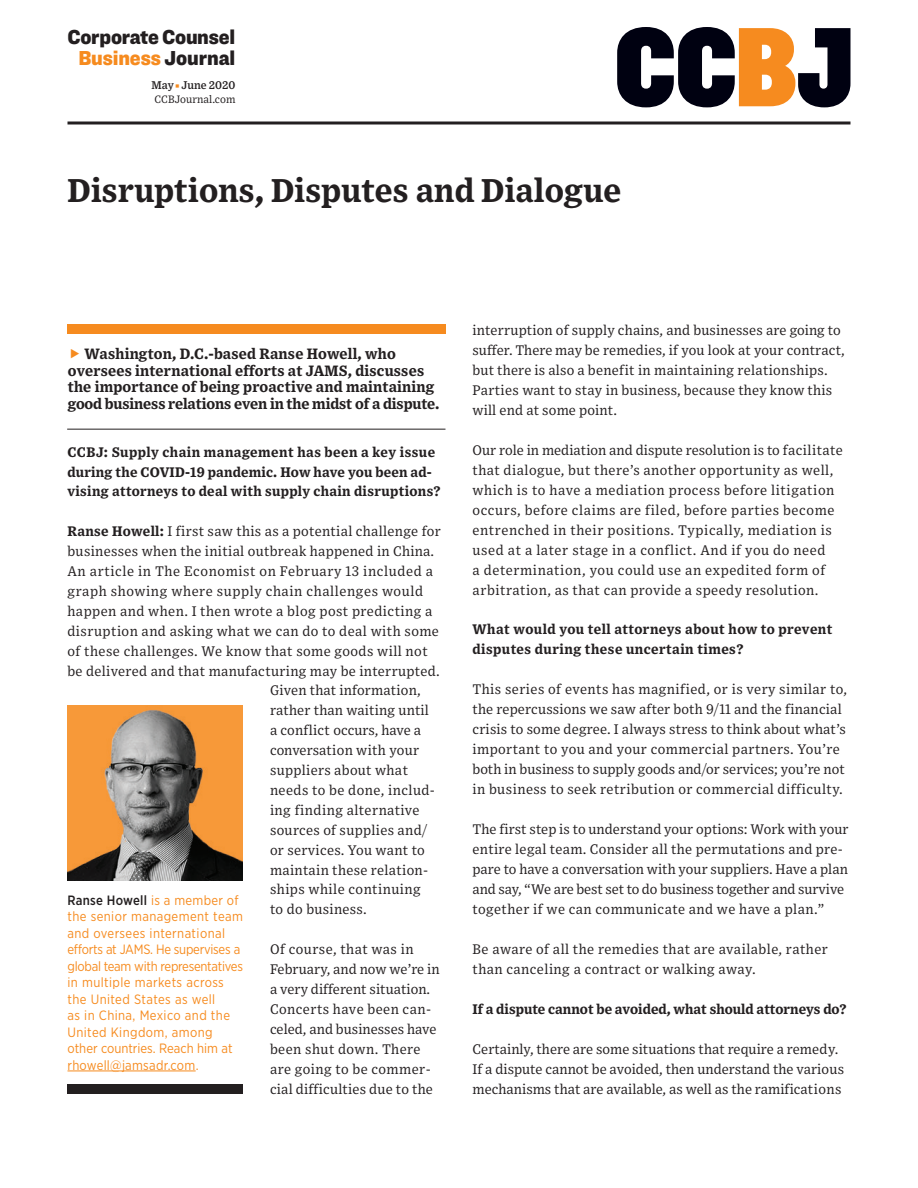
<style>
.page{position:relative;width:918px;height:1188px;background:#fff}
.page>*{position:absolute;margin:0;border:0;box-sizing:border-box;transform-origin:0 0}
.Article_Headline_1{font:700 33px "Exchange";letter-spacing:.005em;color:#231f20}
.t1{font:900 21px/21.1px "Ringside Narrow";letter-spacing:-.01em;color:#231f20;text-align:center}
.CCBJ-FastTakes_Hed{font:700 15px/16.5px "Exchange";letter-spacing:.01em;color:#231f20}
.Paragraph{font:13.8px/20px "Exchange";letter-spacing:.02em;color:#231f20}
.Paragraph-2{font:13.8px/20px "Exchange";letter-spacing:.04em;color:#231f20}
.Paragraph-3{font:13.8px/20px "Exchange";color:#231f20}
.Paragraph-4{font:700 13.8px/20px "Exchange";letter-spacing:.02em;color:#231f20}
.Paragraph-5{font:700 13.8px "Exchange";color:#231f20}
.t2{font:13.5px/16.5px "Gotham Narrow";letter-spacing:.025em;color:#f68b1f}
.t3{font:13.5px "Gotham Narrow";letter-spacing:-.02em;color:#f68b1f}
.t4{font:500 11.25px "Exchange";color:#231f20}
.t5{font:10.8px "Exchange";color:#231f20}
.s1{color:#f68b1f}
.s2{font-weight:700}
.s3{font-weight:500;color:#231f20}
</style>
<div class="page">
<hr style="left:68px;top:122px;width:782px;height:2px;background:#231f20">
<svg style="left:617px;top:27px;width:233px;height:80px"></svg>
<div style="left:67px;top:324px;width:379px;height:9px;background:#f68b1f"></div>
<hr style="left:67px;top:429px;width:378px;height:1px;background:#231f20">
<hr style="left:68px;top:1071px;width:128px;height:1px;background:#f68b1f">
<div style="left:68px;top:1084px;width:175px;height:10px;background:#231f20"></div>
<img style="left:68px;top:705px;width:175px;height:175px">
<p class="t1" style="left:68px;top:26px;width:169px">Corporate Counsel<br><span class="s1">Business</span> Journal</p>
<p class="t4" style="left:151px;top:77px;width:85px">May <span class="s1">○</span> June 2020</p>
<p class="t5" style="left:155px;top:91px;width:82px">CCBJournal.com</p>
<p class="Article_Headline_1" style="left:68px;top:164px;width:555px">Disruptions, Disputes and Dialogue</p>
<p class="CCBJ-FastTakes_Hed" style="left:68px;top:345px;width:373px;text-indent:17px">Washington, D.C.-based Ranse Howell, who oversees international efforts at JAMS, discusses the importance of being proactive and maintaining good business relations even in the midst of a dispute.</p>
<p class="Paragraph-4" style="left:68px;top:441px;width:375px">CCBJ: Supply chain management has been a key issue during the COVID-19 pandemic. How have you been ad&shy;vising attorneys to deal with supply chain disruptions?</p>
<p class="Paragraph" style="left:68px;top:521px;width:375px"><span class="s2">Ranse Howell:</span> I first saw this as a potential challenge for</p>
<p class="Paragraph" style="left:68px;top:541px;width:368px">businesses when the initial outbreak happened in China.</p>
<p class="Paragraph-2" style="left:68px;top:561px;width:367px">An article in The Economist on February 13 included a</p>
<p class="Paragraph-2" style="left:68px;top:580px;width:357px">graph showing where supply chain challenges would</p>
<p class="Paragraph" style="left:68px;top:600px;width:367px">happen and when. I then wrote a blog post predicting a</p>
<p class="Paragraph" style="left:68px;top:620px;width:373px">disruption and asking what we can do to deal with some</p>
<p class="Paragraph" style="left:68px;top:640px;width:362px">of these challenges. We know that some goods will not</p>
<p class="Paragraph" style="left:68px;top:660px;width:374px">be delivered and that manufacturing may be interrupted.</p>
<p class="Paragraph" style="left:270px;top:680px;width:152px">Given that information,</p>
<p class="Paragraph" style="left:270px;top:700px;width:161px">rather than waiting until</p>
<p class="Paragraph" style="left:270px;top:720px;width:167px">a conflict occurs, have a conversation with your suppliers about what needs to be done, includ&shy;ing finding alternative sources of supplies and/ or services. You want to maintain these relation&shy;ships while continuing to do business.</p>
<p class="Paragraph" style="left:270px;top:939px;width:171px">Of course, that was in<br>February, and now we’re in a very different situation.<br>Concerts have been can&shy;celed, and businesses have been shut down. There are going to be commer&shy;cial difficulties due to the</p>
<p class="t2" style="left:68px;top:891px;width:177px"><span class="s3">Ranse Howell</span> is a member of the senior management team and oversees international</p>
<p class="t3" style="left:68px;top:941px;width:174px">efforts at JAMS. He supervises a</p>
<p class="t2" style="left:68px;top:957px;width:177px">global team with representatives in multiple markets across the United States as well<br>as in China, Mexico and the<br>United Kingdom, among other countries. Reach him at rhowell@jamsadr.com.</p>
<p class="Paragraph" style="left:472px;top:320px;width:374px">interruption of supply chains, and businesses are going to suffer. There may be remedies, if you look at your contract, but there is also a benefit in maintaining relationships.<br>Parties want to stay in business, because they know this will end at some point.</p>
<p class="Paragraph-2" style="left:472px;top:439px;width:372px">Our role in mediation and dispute resolution is to facilitate that dialogue, but there’s another opportunity as well, which is to have a mediation process before litigation occurs, before claims are filed, before parties become entrenched in their positions. Typically, mediation is used at a later stage in a conflict. And if you do need<br>a determination, you could use an expedited form of arbitration, as that can provide a speedy resolution.</p>
<p class="Paragraph-4" style="left:472px;top:619px;width:362px">What would you tell attorneys about how to prevent disputes during these uncertain times?</p>
<p class="Paragraph" style="left:472px;top:679px;width:376px">This series of events has magnified, or is very similar to, the repercussions we saw after both 9/11 and the financial crisis to some degree. I always stress to think about what’s important to you and your commercial partners. You’re both in business to supply goods and/or services; you’re not in business to seek retribution or commercial difficulty.</p>
<p class="Paragraph-3" style="left:472px;top:819px;width:378px">The first step is to understand your options: Work with your entire legal team. Consider all the permutations and pre&shy;pare to have a conversation with your suppliers. Have a plan and say, “We are best set to do business together and survive together if we can communicate and we have a plan.”</p>
<p class="Paragraph" style="left:472px;top:938px;width:357px">Be aware of all the remedies that are available, rather than canceling a contract or walking away.</p>
<p class="Paragraph-5" style="left:472px;top:998px;width:376px">If a dispute cannot be avoided, what should attorneys do?</p>
<p class="Paragraph-3" style="left:472px;top:1038px;width:373px">Certainly, there are some situations that require a remedy.<br>If a dispute cannot be avoided, then understand the various mechanisms that are available, as well as the ramifications</p>
</div>
